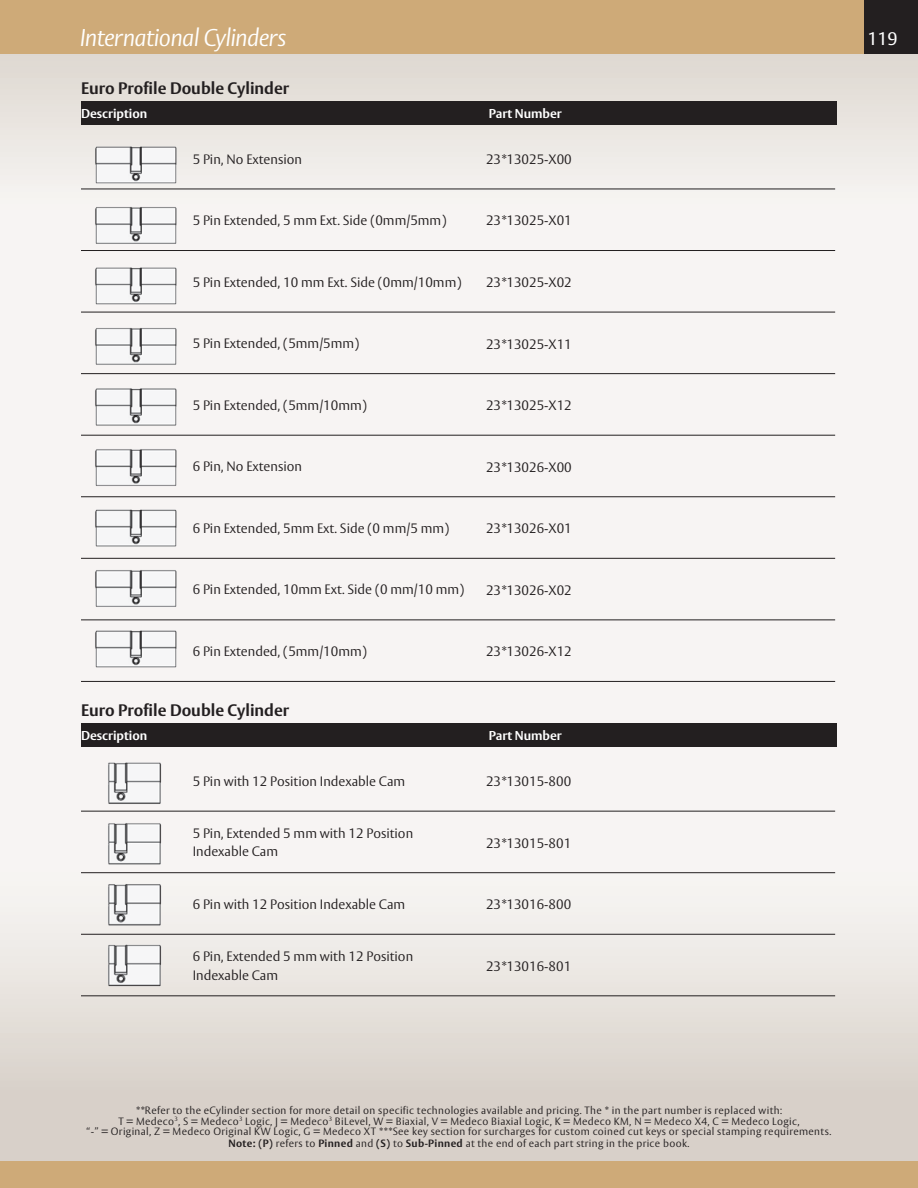
<style>
.page{position:relative;width:918px;height:1188px;background:#f7f4f3}
.page>*{position:absolute;margin:0;border:0;box-sizing:border-box;transform-origin:0 0}
.t1{font:italic 300 24px "ASSA Vesta";letter-spacing:-.03em;color:#fff}
.t2{font:18px "ASSA Vesta";color:#fff}
.t3{font:700 16.5px "ASSA Vesta";color:#231f20}
.t4{font:300 13.5px/18.3px "ASSA Vesta";color:#231f20}
.t5{font:700 12.75px "ASSA Vesta";color:#fff}
.t6{font:300 10.5px/10.5px "ASSA Vesta";letter-spacing:.03em;color:#231f20;text-align:center}
.s1{font-weight:700}
</style>
<div class="page">
<div style="left:0;top:756px;width:918px;height:432px;background:linear-gradient(to bottom,#fefcfc,#d3cbc2)"></div>
<svg style="left:0;top:54px;width:918px;height:197px"></svg>
<div style="left:0;top:0;width:918px;height:54px;background:#ceaa78"></div>
<div style="left:0;top:1161px;width:918px;height:27px;background:#ceaa78"></div>
<div style="left:864px;top:0;width:54px;height:54px;background:#231f20"></div>
<div style="left:81px;top:101px;width:756px;height:24px;background:#231f20"></div>
<hr style="left:81px;top:189px;width:754px;height:1px;background:#231f20">
<hr style="left:81px;top:250px;width:754px;height:1px;background:#231f20">
<hr style="left:81px;top:312px;width:754px;height:1px;background:#231f20">
<hr style="left:81px;top:373px;width:754px;height:1px;background:#231f20">
<hr style="left:81px;top:435px;width:754px;height:1px;background:#231f20">
<hr style="left:81px;top:496px;width:754px;height:1px;background:#231f20">
<hr style="left:81px;top:558px;width:754px;height:1px;background:#231f20">
<hr style="left:81px;top:620px;width:754px;height:1px;background:#231f20">
<hr style="left:81px;top:681px;width:754px;height:1px;background:#231f20">
<div style="left:81px;top:723px;width:756px;height:24px;background:#231f20"></div>
<hr style="left:81px;top:811px;width:754px;height:1px;background:#231f20">
<hr style="left:81px;top:872px;width:754px;height:1px;background:#231f20">
<hr style="left:81px;top:934px;width:754px;height:1px;background:#231f20">
<hr style="left:81px;top:995px;width:754px;height:1px;background:#231f20">
<img style="left:75px;top:128px;width:116px;height:554px">
<img style="left:86px;top:756px;width:94px;height:246px">
<h1 class="t1" style="left:80px;top:23px;width:208px">International Cylinders</h1>
<h2 class="t2" style="left:867px;top:28px;width:32px">119</h2>
<p class="t3" style="left:81px;top:78px;width:210px">Euro Profile Double Cylinder</p>
<p class="t5" style="left:81px;top:106px;width:68px">Description</p>
<p class="t5" style="left:489px;top:106px;width:75px">Part Number</p>
<p class="t4" style="left:193px;top:150px;width:111px">5 Pin, No Extension</p>
<p class="t4" style="left:486px;top:151px;width:87px">23*13025-X00</p>
<p class="t4" style="left:193px;top:212px;width:255px">5 Pin Extended, 5 mm Ext. Side (0mm/5mm)</p>
<p class="t4" style="left:486px;top:212px;width:87px">23*13025-X01</p>
<p class="t4" style="left:193px;top:273px;width:270px">5 Pin Extended, 10 mm Ext. Side (0mm/10mm)</p>
<p class="t4" style="left:486px;top:274px;width:87px">23*13025-X02</p>
<p class="t4" style="left:193px;top:335px;width:168px">5 Pin Extended, (5mm/5mm)</p>
<p class="t4" style="left:486px;top:335px;width:87px">23*13025-X11</p>
<p class="t4" style="left:193px;top:397px;width:176px">5 Pin Extended, (5mm/10mm)</p>
<p class="t4" style="left:486px;top:397px;width:87px">23*13025-X12</p>
<p class="t4" style="left:193px;top:458px;width:111px">6 Pin, No Extension</p>
<p class="t4" style="left:486px;top:458px;width:87px">23*13026-X00</p>
<p class="t4" style="left:193px;top:520px;width:258px">6 Pin Extended, 5mm Ext. Side (0 mm/5 mm)</p>
<p class="t4" style="left:486px;top:520px;width:87px">23*13026-X01</p>
<p class="t4" style="left:193px;top:581px;width:273px">6 Pin Extended, 10mm Ext. Side (0 mm/10 mm)</p>
<p class="t4" style="left:486px;top:582px;width:87px">23*13026-X02</p>
<p class="t4" style="left:193px;top:643px;width:176px">6 Pin Extended, (5mm/10mm)</p>
<p class="t4" style="left:486px;top:643px;width:87px">23*13026-X12</p>
<p class="t3" style="left:81px;top:700px;width:210px">Euro Profile Double Cylinder</p>
<p class="t5" style="left:81px;top:728px;width:68px">Description</p>
<p class="t5" style="left:489px;top:728px;width:75px">Part Number</p>
<p class="t4" style="left:193px;top:772px;width:214px">5 Pin with 12 Position Indexable Cam</p>
<p class="t4" style="left:486px;top:773px;width:87px">23*13015-800</p>
<p class="t4" style="left:193px;top:825px;width:222px">5 Pin, Extended 5 mm with 12 Position<br>Indexable Cam</p>
<p class="t4" style="left:486px;top:834px;width:87px">23*13015-801</p>
<p class="t4" style="left:193px;top:896px;width:214px">6 Pin with 12 Position Indexable Cam</p>
<p class="t4" style="left:486px;top:896px;width:87px">23*13016-800</p>
<p class="t4" style="left:193px;top:948px;width:222px">6 Pin, Extended 5 mm with 12 Position<br>Indexable Cam</p>
<p class="t4" style="left:486px;top:957px;width:87px">23*13016-801</p>
<p class="t6" style="left:87px;top:1106px;width:746px">**Refer to the eCylinder section for more detail on specific technologies available and pricing. The * in the part number is replaced with:<br>T = Medeco<sup>3</sup>, S = Medeco<sup>3</sup> Logic, J = Medeco<sup>3</sup> BiLevel, W = Biaxial, V = Medeco Biaxial Logic, K = Medeco KM, N = Medeco X4, C = Medeco Logic,<br>“-” = Original, Z = Medeco Original KW Logic, G = Medeco XT ***See key section for surcharges for custom coined cut keys or special stamping requirements.</p>
<p class="t6" style="left:229px;top:1139px;width:463px"><span class="s1">Note: (P)</span> refers to <span class="s1">Pinned</span> and <span class="s1">(S)</span> to <span class="s1">Sub-Pinned</span> at the end of each part string in the price book.</p>
</div>
